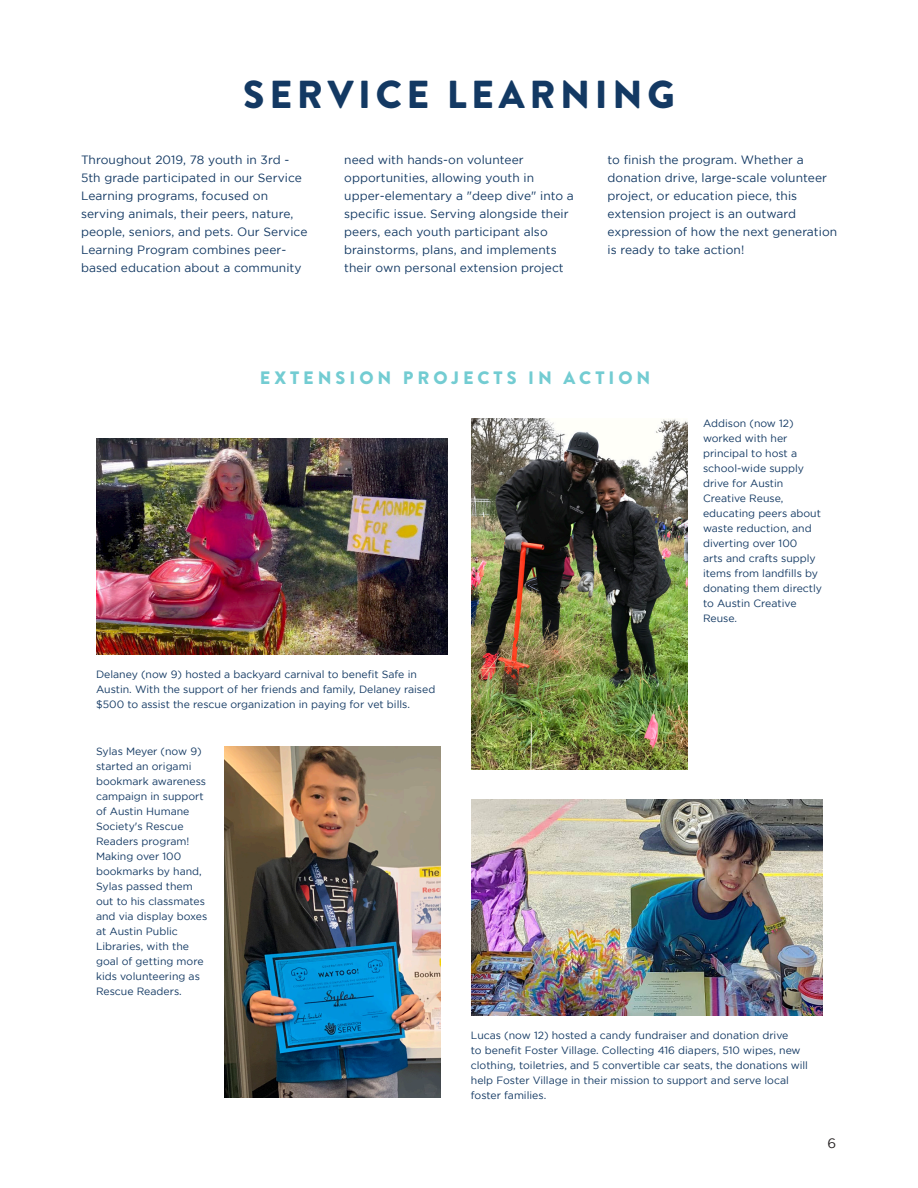
<style>
.page{position:relative;width:918px;height:1188px;background:#fff}
.page>*{position:absolute;margin:0;border:0;box-sizing:border-box;transform-origin:0 0}
.t1{font:900 39px "Brandon Grotesque";letter-spacing:.12em;color:#133963}
.t2{font:900 18px "Brandon Grotesque";letter-spacing:.22em;color:#73ccd2}
.t3{font:13.5px "Gotham";color:#231f20}
.t4{font:12px/18px "Gotham";letter-spacing:.005em;color:#133963}
.t5{font:10.5px/15px "Gotham";color:#133963}
</style>
<div class="page">
<img style="left:96px;top:439px;width:351px;height:216px">
<img style="left:471px;top:800px;width:351px;height:216px">
<img style="left:225px;top:746px;width:216px;height:351px">
<img style="left:471px;top:418px;width:216px;height:352px">
<p class="t1" style="left:243px;top:67px;width:433px">SERVICE LEARNING</p>
<p class="t4" style="left:81px;top:151px;width:228px">Throughout 2019, 78 youth in 3rd - 5th grade participated in our Service Learning programs, focused on serving animals, their peers, nature, people, seniors, and pets. Our Service Learning Program combines peer&shy;based education about a community</p>
<p class="t4" style="left:344px;top:151px;width:231px">need with hands-on volunteer opportunities, allowing youth in upper-elementary a "deep dive" into a specific issue. Serving alongside their peers, each youth participant also brainstorms, plans, and implements their own personal extension project</p>
<p class="t4" style="left:608px;top:151px;width:231px">to finish the program. Whether a donation drive, large-scale volunteer project, or education piece, this extension project is an outward expression of how the next generation is ready to take action!</p>
<p class="t2" style="left:260px;top:365px;width:392px">EXTENSION PROJECTS IN ACTION</p>
<p class="t5" style="left:96px;top:667px;width:341px">Delaney (now 9) hosted a backyard carnival to benefit Safe in<br>Austin. With the support of her friends and family, Delaney raised $500 to assist the rescue organization in paying for vet bills.</p>
<p class="t5" style="left:96px;top:743px;width:113px">Sylas Meyer (now 9) started an origami bookmark awareness campaign in support of Austin Humane<br>Society's Rescue<br>Readers program!<br>Making over 100 bookmarks by hand,<br>Sylas passed them out to his classmates and via display boxes at Austin Public<br>Libraries, with the goal of getting more kids volunteering as<br>Rescue Readers.</p>
<p class="t5" style="left:703px;top:416px;width:121px">Addison (now 12) worked with her principal to host a school-wide supply drive for Austin<br>Creative Reuse, educating peers about waste reduction, and diverting over 100<br>arts and crafts supply items from landfills by donating them directly to Austin Creative<br>Reuse.</p>
<p class="t5" style="left:471px;top:1028px;width:339px">Lucas (now 12) hosted a candy fundraiser and donation drive<br>to benefit Foster Village. Collecting 416 diapers, 510 wipes, new clothing, toiletries, and 5 convertible car seats, the donations will help Foster Village in their mission to support and serve local foster families.</p>
<p class="t3" style="left:827px;top:1136px;width:10px">6</p>
</div>
